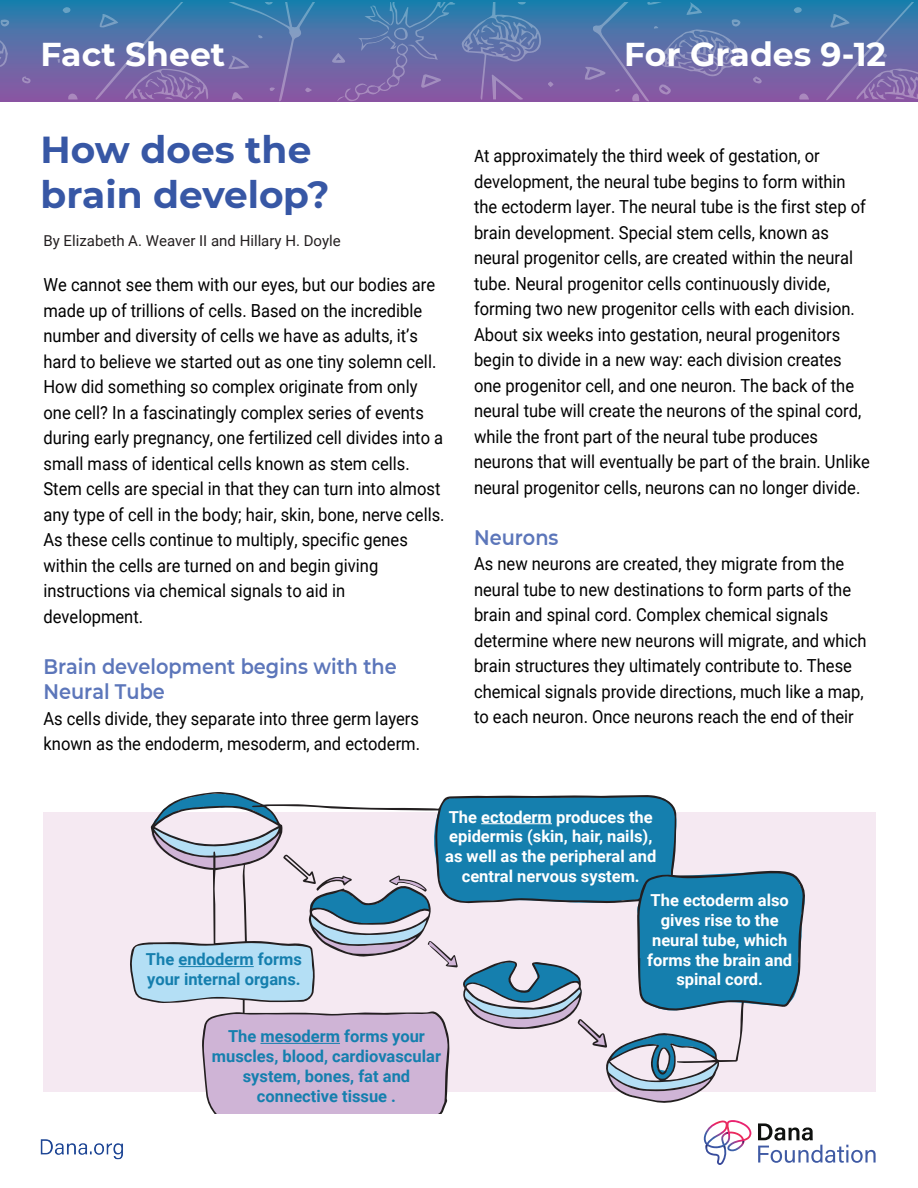
<style>
.page{position:relative;width:918px;height:1188px;background:#fff}
.page>*{position:absolute;margin:0;border:0;box-sizing:border-box;transform-origin:0 0}
.t1{font:700 37.5px/45px "Montserrat";color:#3757a5}
.t2{font:700 33px "Montserrat";color:#fff}
.t3{font:600 21px/25.5px "Montserrat";color:#5c76ba;scale:.92 1}
.t4{font:18px/25.5px "Roboto";color:#000;scale:.92 1}
.t5{font:700 16.5px/19.8px "Roboto";color:#fff;text-align:center}
.t6{font:700 16.5px/19.8px "Roboto";color:#157fae}
.t7{font:15px "Roboto";color:#231f20}
.s1{font-family:"Myriad Pro"}
</style>
<div class="page">
<div style="left:44px;top:812px;width:832px;height:280px;background:#f5e9f2"></div>
<svg style="left:0;top:0;width:918px;height:101px;background:#227bab"></svg>
<svg style="left:461px;top:3px;width:457px;height:99px;background:#5f6ca8"></svg>
<svg style="left:0;top:3px;width:331px;height:98px;background:#5b6da8"></svg>
<svg style="left:492px;top:75px;width:31px;height:25px"></svg>
<svg style="left:585px;top:67px;width:21px;height:13px"></svg>
<svg style="left:228px;top:55px;width:21px;height:15px"></svg>
<svg style="left:830px;top:14px;width:20px;height:14px"></svg>
<svg style="left:99px;top:13px;width:19px;height:15px"></svg>
<svg style="left:658px;top:84px;width:13px;height:11px"></svg>
<svg style="left:517px;top:3px;width:9px;height:2px"></svg>
<svg style="left:232px;top:92px;width:11px;height:8px"></svg>
<svg style="left:799px;top:93px;width:10px;height:7px"></svg>
<svg style="left:68px;top:93px;width:10px;height:6px"></svg>
<svg style="left:632px;top:93px;width:7px;height:8px"></svg>
<svg style="left:0;top:19px;width:9px;height:59px"></svg>
<svg style="left:753px;top:76px;width:9px;height:8px"></svg>
<svg style="left:793px;top:7px;width:9px;height:6px"></svg>
<svg style="left:62px;top:7px;width:8px;height:6px"></svg>
<svg style="left:22px;top:76px;width:9px;height:8px"></svg>
<svg style="left:305px;top:88px;width:7px;height:4px"></svg>
<svg style="left:548px;top:81px;width:6px;height:6px"></svg>
<svg style="left:269px;top:87px;width:6px;height:5px"></svg>
<svg style="left:856px;top:67px;width:62px;height:34px;background:#8769aa"></svg>
<svg style="left:882px;top:54px;width:5px;height:4px"></svg>
<svg style="left:151px;top:54px;width:6px;height:3px"></svg>
<svg style="left:125px;top:69px;width:83px;height:31px;background:#8768aa"></svg>
<svg style="left:258px;top:35px;width:5px;height:3px"></svg>
<svg style="left:331px;top:3px;width:124px;height:98px;background:#626fa9"></svg>
<svg style="left:615px;top:89px;width:5px;height:3px"></svg>
<svg style="left:473px;top:25px;width:48px;height:32px;background:#677db0"></svg>
<svg style="left:264px;top:3px;width:9px;height:2px"></svg>
<svg style="left:647px;top:3px;width:93px;height:75px;background:#5a77ac"></svg>
<svg style="left:208px;top:792px;width:597px;height:215px;fill:#1d7fae"></svg>
<svg style="left:758px;top:1123px;width:118px;height:40px"></svg>
<svg style="left:130px;top:793px;width:622px;height:372px"></svg>
<img style="left:40px;top:1139px;width:83px;height:21px">
<h2 class="t2" style="left:41px;top:30px;width:186px">Fact Sheet</h2>
<h2 class="t2" style="left:624px;top:30px;width:263px">For Grades 9-12</h2>
<h1 class="t1" style="left:40px;top:125px;width:291px">How does the brain develop?</h1>
<p class="t7" style="left:44px;top:230px;width:299px">By Elizabeth A. Weaver II and Hillary H. Doyle</p>
<p class="t4" style="left:43px;top:272px;width:438px">We cannot see them with our eyes, but our bodies are made up of trillions of cells. Based on the incredible number and diversity of cells we have as adults, it’s hard to believe we started out as one tiny solemn cell.<br>How did something so complex originate from only one cell? In a fascinatingly complex series of events during early pregnancy, one fertilized cell divides into a small mass of identical cells known as stem cells.<br>Stem cells are special in that they can turn into almost any type of cell in the body; hair, skin, bone, nerve cells.<br>As these cells continue to multiply, specific genes within the cells are turned on and begin giving instructions via chemical signals to aid in development.</p>
<p class="t3" style="left:43px;top:652px;width:386px">Brain development begins with the<br>Neural Tube</p>
<p class="t4" style="left:44px;top:705px;width:411px">As cells divide, they separate into three germ layers known as the endoderm, mesoderm, and ectoderm.</p>
<p class="t4" style="left:474px;top:143px;width:432px"><span class="s1">A</span>t approximately the third week of gestation, or development, the neural tube begins to form within the ectoderm layer. The neural tube is the first step of brain development. Special stem cells, known as neural progenitor cells, are created within the neural tube. Neural progenitor cells continuously divide, forming two new progenitor cells with each division.<br>About six weeks into gestation, neural progenitors begin to divide in a new way: each division creates one progenitor cell, and one neuron. The back of the neural tube will create the neurons of the spinal cord, while the front part of the neural tube produces neurons that will eventually be part of the brain. Unlike neural progenitor cells, neurons can no longer divide.</p>
<p class="t3" style="left:474px;top:524px;width:93px">Neurons</p>
<p class="t4" style="left:474px;top:551px;width:428px">As new neurons are created, they migrate from the neural tube to new destinations to form parts of the brain and spinal cord. Complex chemical signals determine where new neurons will migrate, and which brain structures they ultimately contribute to. These chemical signals provide directions, much like a map, to each neuron. Once neurons reach the end of their</p>
<p class="t6" style="left:146px;top:949px;width:157px">The endoderm forms your internal organs.</p>
<p class="t5" style="left:445px;top:806px;width:213px">The ectoderm produces the epidermis (skin, hair, nails), as well as the peripheral and central nervous system.</p>
<p class="t5" style="left:647px;top:890px;width:146px">The ectoderm also gives rise to the neural tube, which forms the brain and spinal cord.</p>
<p class="t6" style="left:212px;top:1026px;width:231px;text-align:center">The mesoderm forms your muscles, blood, cardiovascular system, bones, fat and connective tissue .</p>
</div>
